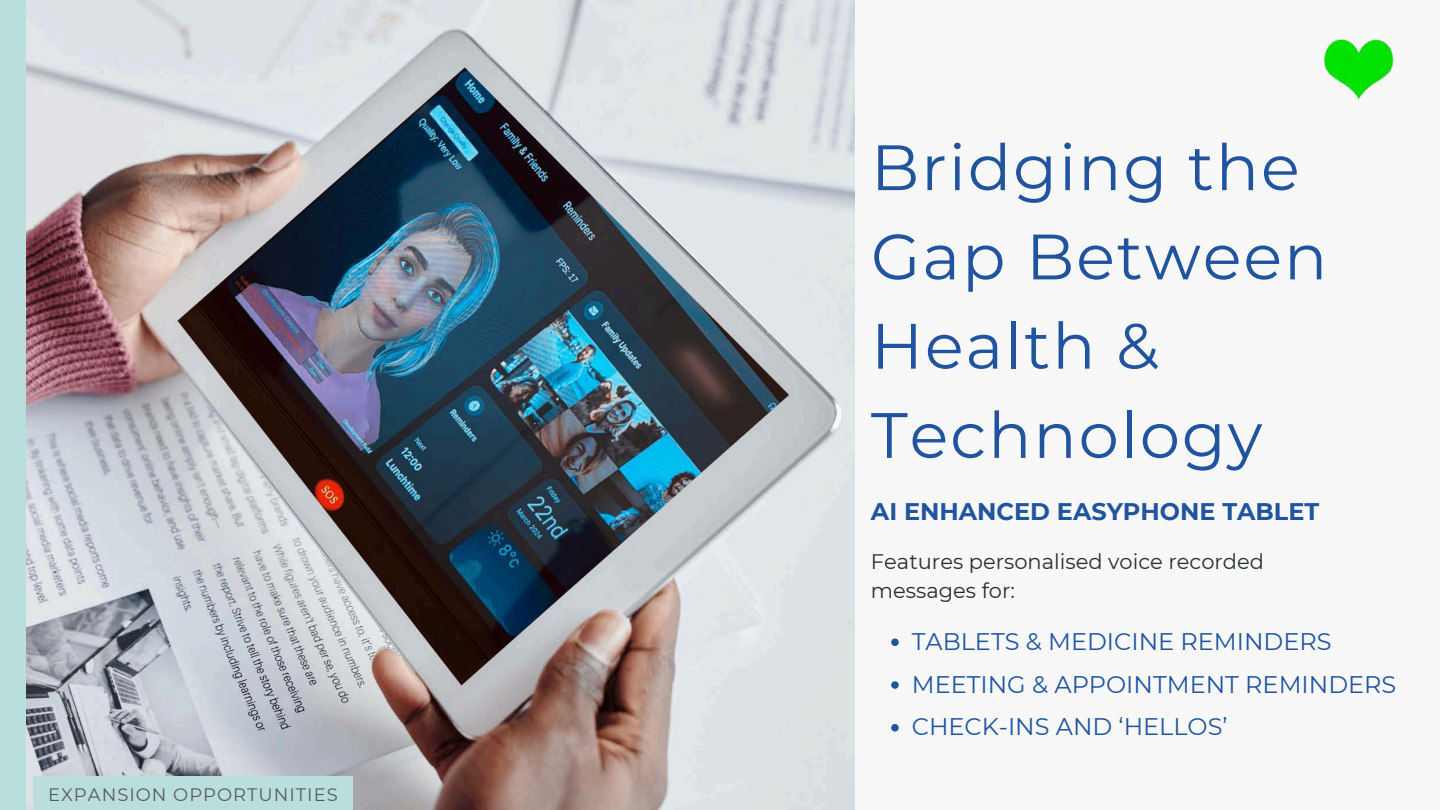
<style>
.page{position:relative;width:1440px;height:810px;background:#f8f8f8}
.page>*{position:absolute;margin:0;border:0;box-sizing:border-box;transform-origin:0 0}
.t1{font:64px/89.2px "Montserrat";letter-spacing:.03em;color:#21549e}
.t2{font:24px "Montserrat";color:#21549e}
.t3{font:700 24px "Montserrat";color:#21549e}
.t4{font:21px/29.2px "Montserrat";color:#27312a}
.t5{font:18px "Montserrat";letter-spacing:.055em;color:#5b5b5b}
</style>
<div class="page">
<img style="left:1324px;top:39px;width:70px;height:61px">
<img style="left:26px;top:0;width:829px;height:810px">
<div style="left:0;top:0;width:26px;height:810px;background:#badedc"></div>
<div style="left:34px;top:777px;width:319px;height:33px;background:#badedc"></div>
<svg style="left:891px;top:639px;width:8px;height:7px"></svg>
<svg style="left:891px;top:681px;width:8px;height:8px"></svg>
<svg style="left:891px;top:724px;width:8px;height:8px"></svg>
<h1 class="t5" style="left:48px;top:783px;width:291px">EXPANSION OPPORTUNITIES</h1>
<p class="t1" style="left:871px;top:123px;width:458px">Bridging the<br>Gap Between<br>Health &amp;<br>Technology</p>
<h4 class="t3" style="left:871px;top:497px;width:450px">AI ENHANCED EASYPHONE TABLET</h4>
<h2 class="t4" style="left:871px;top:547px;width:395px">Features personalised voice recorded messages for:</h2>
<p class="t2" style="left:912px;top:627px;width:421px">TABLETS &amp; MEDICINE REMINDERS</p>
<p class="t2" style="left:912px;top:669px;width:486px">MEETING &amp; APPOINTMENT REMINDERS</p>
<p class="t2" style="left:912px;top:712px;width:317px">CHECK-INS AND ‘HELLOS’</p>
</div>
